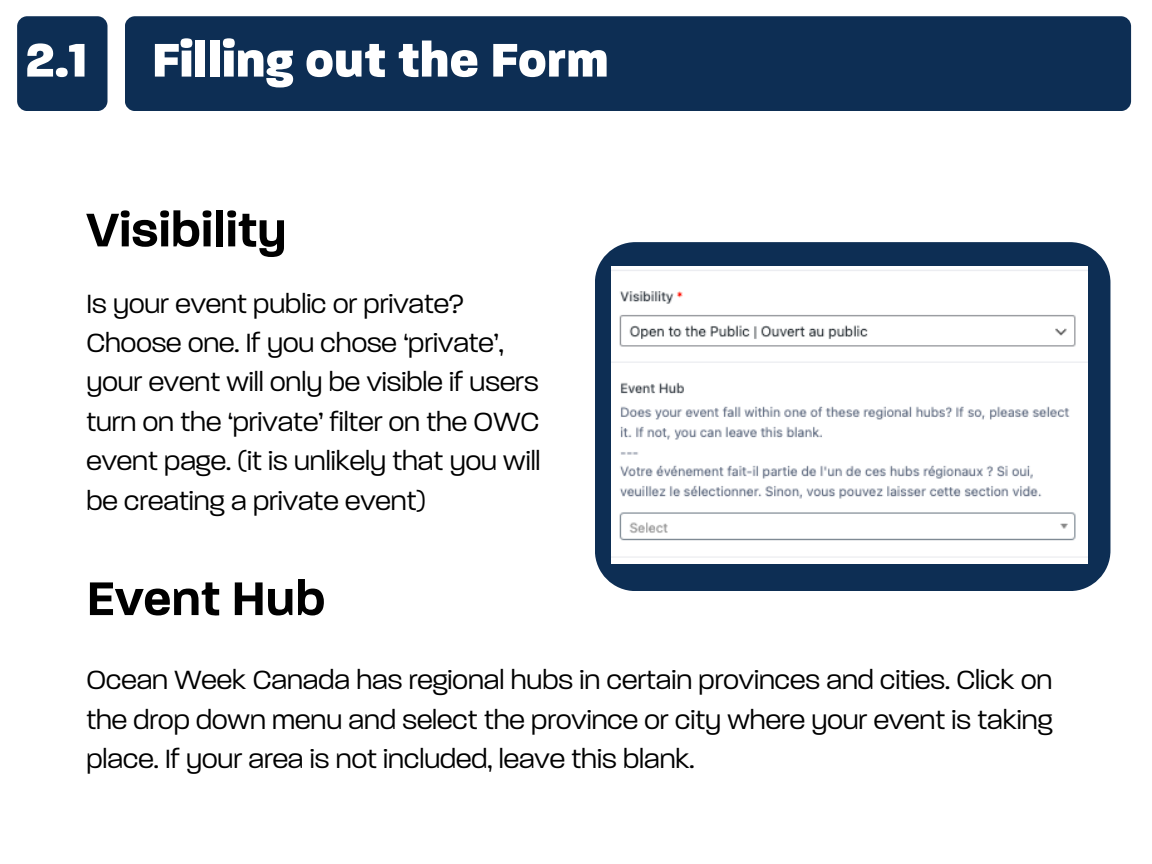
<style>
.page{position:relative;width:1152px;height:864px;background:#fff}
.page>*{position:absolute;margin:0;border:0;box-sizing:border-box;transform-origin:0 0}
.t1{font:800 51px "Paralucent";color:#fff}
.t2{font:600 51px "Paralucent";color:#000}
.t3{font:300 28.5px/39.3px "Paralucent";color:#000}
</style>
<div class="page">
<div style="left:125px;top:16px;width:1006px;height:95px;background:#0d2e54;border-radius:10px"></div>
<div style="left:17px;top:16px;width:91px;height:95px;background:#0d2e54;border-radius:10px"></div>
<div style="left:595px;top:242px;width:515px;height:349px;background:#0d2e54;border-radius:40px"></div>
<img style="left:611px;top:266px;width:476px;height:297px">
<h1 class="t1" style="left:25px;top:37px;width:64px">2.1</h1>
<p class="t1" style="left:152px;top:37px;width:458px">Filling out the Form</p>
<h1 class="t2" style="left:86px;top:207px;width:202px">Visibility</h1>
<p class="t3" style="left:86px;top:285px;width:379px">Is your event public or private?</p>
<p class="t3" style="left:86px;top:325px;width:456px">Choose one. If you chose ‘private’, your event will only be visible if users turn on the ‘private’ filter on the OWC event page. (it is unlikely that you will be creating a private event)</p>
<h1 class="t2" style="left:86px;top:576px;width:241px">Event Hub</h1>
<p class="t3" style="left:86px;top:662px;width:968px;text-align:justify">Ocean Week Canada has regional hubs in certain provinces and cities. Click on the drop down menu and select the province or city where your event is taking place. If your area is not included, leave this blank.</p>
</div>
